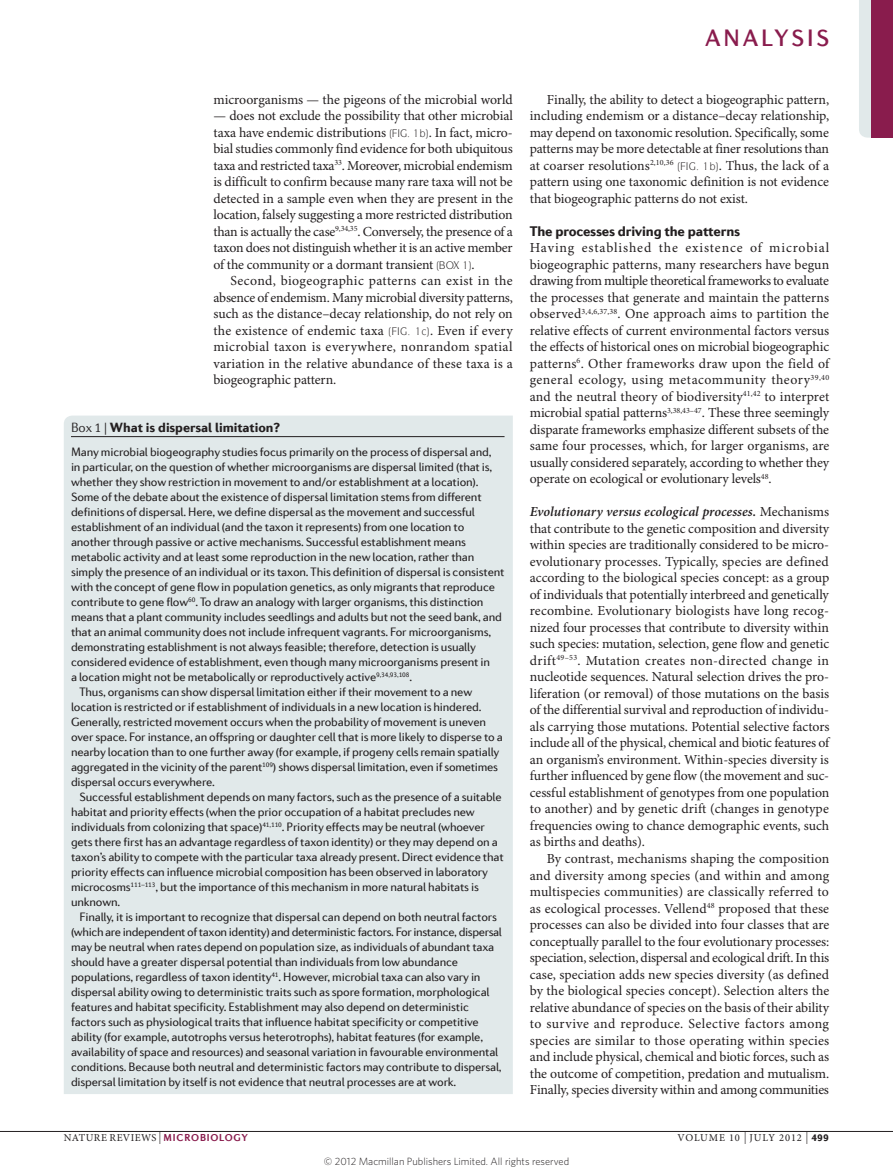
<style>
.page{position:relative;width:893px;height:1174px;background:#fff}
.page>*{position:absolute;margin:0;border:0;box-sizing:border-box;transform-origin:0 0}
.sectionheader{font:500 24px "Diverda Sans Com";letter-spacing:.115em;color:#891c4d}
.crosshead{font:900 14.1px "Diverda Sans Com";letter-spacing:-.015em;color:#231f20}
.bodyfirst_inline{font:13.8px/16.5px "Minion Pro";letter-spacing:-.01em;color:#231f20;text-align:justify}
.bodyindent{font:13.8px/16.5px "Minion Pro";letter-spacing:-.005em;color:#231f20;text-align:justify}
.bodyfirst{font:13.8px/16.5px "Minion Pro";letter-spacing:-.01em;color:#231f20;text-align:justify}
.boxtitle{font:900 13.5px "Diverda Sans Com";letter-spacing:-.005em;color:#231f20}
.boxbody{font:12.3px/15px "Diverda Sans Com";letter-spacing:-.015em;color:#231f20}
.boxbody1{font:12.3px/15px "Diverda Sans Com";letter-spacing:-.015em;color:#231f20}
.t1{font:300 10.5px "Whitney";color:#231f20}
.t2{font:10.5px "Minion Pro";letter-spacing:.05em;color:#231f20}
.t3{font:10.5px "Minion Pro";letter-spacing:.085em;color:#231f20}
.s1{font-weight:300}
.s2{font-weight:600;font-style:italic}
.s3{font-size:12px}
.s4{font-family:"Diverda Sans Com";font-weight:700;font-size:10.2px;color:#891c4d}
.s5{font-family:"Diverda Sans Com";font-weight:900}
</style>
<div class="page">
<hr style="left:0;top:1131px;width:893px;height:1px;background:#231f20">
<div style="left:64px;top:415px;width:449px;height:679px;background:#e1e9ea"></div>
<hr style="left:71px;top:436px;width:434px;height:1px;background:#231f20">
<svg style="left:859px;top:0;width:13px;height:138px;background:#dad9de"></svg>
<div style="left:872px;top:0;width:21px;height:138px;background:#891c4d"></div>
<p class="sectionheader" style="left:705px;top:24px;width:126px">ANALYSIS</p>
<p class="bodyfirst_inline" style="left:213px;top:92px;width:301px">microorganisms — the pigeons of the microbial world</p>
<p class="bodyfirst_inline" style="left:213px;top:108px;width:301px">— does not exclude the possibility that other microbial taxa have endemic distributions</p>
<p class="bodyfirst_inline" style="left:213px;top:125px;width:301px;text-indent:215px">. In fact, micro&shy;bial studies commonly find evidence for both ubiquitous taxa and restricted taxa<sup>33</sup>. Moreover, microbial endemism is difficult to confirm because many rare taxa will not be detected in a sample even when they are present in the location, falsely suggesting a more restricted distribution than is actually the case<sup>9,34,35</sup>. Conversely, the presence of a taxon does not distinguish whether it is an active member of the community or a dormant transient</p>
<p class="bodyfirst_inline" style="left:471px;top:257px;width:5px">.</p>
<p class="bodyindent" style="left:213px;top:273px;width:301px;text-indent:17px">Second, biogeographic patterns can exist in the absence of endemism. Many microbial diversity patterns, such as the distance–decay relationship, do not rely on the existence of endemic taxa</p>
<p class="bodyindent" style="left:213px;top:323px;width:301px;text-indent:217px">. Even if every microbial taxon is everywhere, nonrandom spatial variation in the relative abundance of these taxa is a biogeographic pattern.</p>
<p class="boxtitle" style="left:71px;top:419px;width:210px"><span class="s1">Box 1 |</span> What is dispersal limitation?</p>
<p class="boxbody1" style="left:71px;top:444px;width:435px">Many microbial biogeography studies focus primarily on the process of dispersal and,<br>in particular, on the question of whether microorganisms are dispersal limited (that is, whether they show restriction in movement to and/or establishment at a location).<br>Some of the debate about the existence of dispersal limitation stems from different definitions of dispersal. Here, we define dispersal as the movement and successful establishment of an individual (and the taxon it represents) from one location to another through passive or active mechanisms. Successful establishment means metabolic activity and at least some reproduction in the new location, rather than simply the presence of an individual or its taxon. This definition of dispersal is consistent with the concept of gene flow in population genetics, as only migrants that reproduce contribute to gene flow<sup>60</sup>. To draw an analogy with larger organisms, this distinction means that a plant community includes seedlings and adults but not the seed bank, and that an animal community does not include infrequent vagrants. For microorganisms, demonstrating establishment is not always feasible; therefore, detection is usually considered evidence of establishment, even though many microorganisms present in<br>a location might not be metabolically or reproductively active<sup>9,34,93,108</sup>.</p>
<p class="boxbody" style="left:71px;top:684px;width:433px;text-indent:9px">Thus, organisms can show dispersal limitation either if their movement to a new location is restricted or if establishment of individuals in a new location is hindered.<br>Generally, restricted movement occurs when the probability of movement is uneven over space. For instance, an offspring or daughter cell that is more likely to disperse to a nearby location than to one further away (for example, if progeny cells remain spatially aggregated in the vicinity of the parent<sup>109</sup>) shows dispersal limitation, even if sometimes dispersal occurs everywhere.</p>
<p class="boxbody" style="left:71px;top:789px;width:434px;text-indent:9px">Successful establishment depends on many factors, such as the presence of a suitable habitat and priority effects (when the prior occupation of a habitat precludes new individuals from colonizing that space)<sup>41,110</sup>. Priority effects may be neutral (whoever gets there first has an advantage regardless of taxon identity) or they may depend on a taxon’s ability to compete with the particular taxa already present. Direct evidence that priority effects can influence microbial composition has been observed in laboratory microcosms<sup>111–113</sup>, but the importance of this mechanism in more natural habitats is unknown.</p>
<p class="boxbody" style="left:71px;top:909px;width:433px;text-indent:9px">Finally, it is important to recognize that dispersal can depend on both neutral factors (which are independent of taxon identity) and deterministic factors. For instance, dispersal may be neutral when rates depend on population size, as individuals of abundant taxa should have a greater dispersal potential than individuals from low abundance populations, regardless of taxon identity<sup>41</sup>. However, microbial taxa can also vary in dispersal ability owing to deterministic traits such as spore formation, morphological features and habitat specificity. Establishment may also depend on deterministic factors such as physiological traits that influence habitat specificity or competitive ability (for example, autotrophs versus heterotrophs), habitat features (for example, availability of space and resources) and seasonal variation in favourable environmental conditions. Because both neutral and deterministic factors may contribute to dispersal, dispersal limitation by itself is not evidence that neutral processes are at work.</p>
<p class="bodyindent" style="left:530px;top:92px;width:301px;text-indent:17px">Finally, the ability to detect a biogeographic pattern, including endemism or a distance–decay relationship, may depend on taxonomic resolution. Specifically, some patterns may be more detectable at finer resolutions than at coarser resolutions<sup>2,10,36</sup></p>
<p class="bodyindent" style="left:530px;top:158px;width:301px;text-indent:189px">. Thus, the lack of a pattern using one taxonomic definition is not evidence that biogeographic patterns do not exist.</p>
<p class="crosshead" style="left:530px;top:222px;width:212px">The processes driving the patterns</p>
<p class="bodyfirst" style="left:530px;top:240px;width:301px">Having established the existence of microbial biogeographic patterns, many researchers have begun drawing from multiple theoretical frameworks to evaluate the processes that generate and maintain the patterns observed<sup>3,4,6,37,38</sup>. One approach aims to partition the relative effects of current environmental factors versus the effects of historical ones on microbial biogeographic patterns<sup>6</sup>. Other frameworks draw upon the field of general ecology, using metacommunity theory<sup>39,40 </sup>and the neutral theory of biodiversity<sup>41,42</sup> to interpret microbial spatial patterns<sup>3,38,43–47</sup>. These three seemingly disparate frameworks emphasize different subsets of the same four processes, which, for larger organisms, are usually considered separately, according to whether they operate on ecological or evolutionary levels<sup>48</sup>.</p>
<p class="bodyfirst_inline" style="left:530px;top:504px;width:301px"><span class="s2">Evolutionary versus ecological processes.</span> Mechanisms that contribute to the genetic composition and diversity within species are traditionally considered to be micro&shy;evolutionary processes. Typically, species are defined according to the biological species concept: as a group of individuals that potentially interbreed and genetically recombine. Evolutionary biologists have long recog&shy;nized four processes that contribute to diversity within such species: mutation, selection, gene flow and genetic drift<sup>49–53</sup>. Mutation creates non-directed change in nucleotide sequences. Natural selection drives the pro&shy;liferation (or removal) of those mutations on the basis of the differential survival and reproduction of individu&shy;als carrying those mutations. Potential selective factors include all of the physical, chemical and biotic features of an organism’s environment. Within-species diversity is further influenced by gene flow (the movement and suc&shy;cessful establishment of genotypes from one population to another) and by genetic drift (changes in genotype frequencies owing to chance demographic events, such as births and deaths).</p>
<p class="bodyindent" style="left:530px;top:851px;width:301px;text-indent:17px">By contrast, mechanisms shaping the composition and diversity among species (and within and among multispecies communities) are classically referred to as ecological processes. Vellend<sup>48</sup> proposed that these processes can also be divided into four classes that are conceptually parallel to the four evolutionary processes: speciation, selection, dispersal and ecological drift. In this case, speciation adds new species diversity (as defined by the biological species concept). Selection alters the relative abundance of species on the basis of their ability to survive and reproduce. Selective factors among species are similar to those operating within species and include physical, chemical and biotic forces, such as the outcome of competition, predation and mutualism.<br>Finally, species diversity within and among communities</p>
<p class="t2" style="left:64px;top:1131px;width:186px">NATURE REVIEWS <span class="s3">|</span> <span class="s4">MICROBIOLOGY</span></p>
<p class="t3" style="left:678px;top:1131px;width:153px">VOLUME 10 <span class="s3">|</span> JULY 2012 <span class="s3">|</span> <span class="s5">499</span></p>
<p class="t1" style="left:324px;top:1154px;width:247px">© 2012 Macmillan Publishers Limited. All rights reserved</p>
</div>
